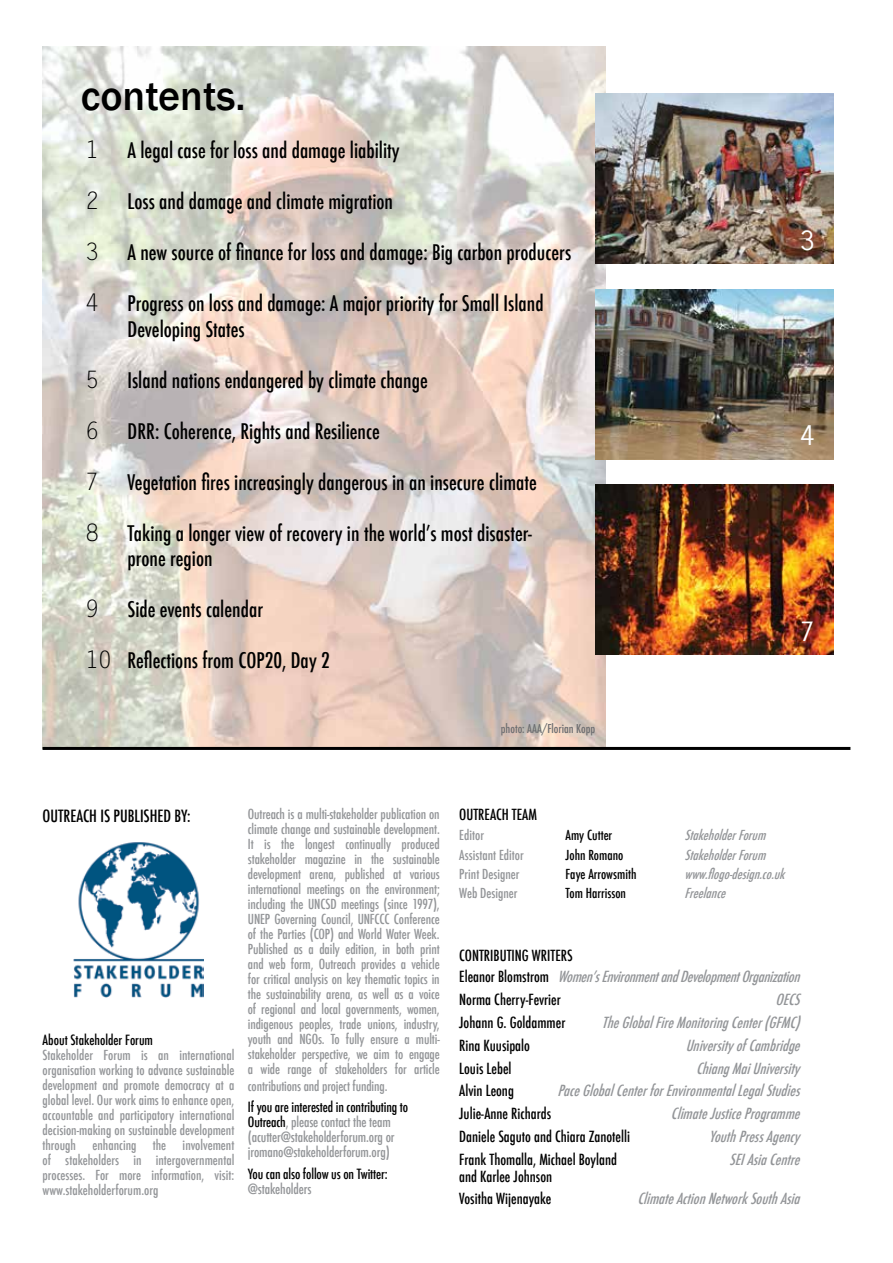
<style>
.page{position:relative;width:893px;height:1263px;background:#fff}
.page>*{position:absolute;margin:0;border:0;box-sizing:border-box;transform-origin:0 0}
.t1{font:500 42px "Franklin Gothic";color:#000}
.t2{font:700 27px "Letter Gothic Std";color:#fff}
.t3{font:500 condensed 21px/25.5px "Futura";color:#000}
.t4{font:500 condensed 16.5px "Futura";color:#000}
.t5{font:italic 500 condensed 15px/21.3px "Futura";color:#939598}
.t6{font:500 condensed 15px/22.8px "Futura";color:#000}
.t7{font:500 condensed 13.8px/15px "Futura";letter-spacing:-.01em;color:#939598}
.t8{font:500 condensed 13.8px "Futura";letter-spacing:-.01em;color:#000}
.t9{font:500 condensed 13.5px/15px "Futura";color:#939598;text-align:justify}
.t10{font:italic 500 condensed 13.5px "Futura";color:#939598}
.t11{font:500 condensed 13.5px "Futura";color:#000}
.t12{font:500 condensed 12px "Futura";color:#6d6e71}
.s1{font-family:"Letter Gothic Std";font-weight:400;font-stretch:normal;font-size:24px}
.s2{color:#000}
.s3{font-style:normal;color:#000}
</style>
<div class="page">
<img style="left:43px;top:47px;width:563px;height:700px">
<img style="left:74px;top:842px;width:129px;height:155px">
<hr style="left:43px;top:747px;width:807px;height:3px;background:#000">
<img style="left:595px;top:485px;width:238px;height:170px">
<img style="left:595px;top:94px;width:238px;height:170px">
<img style="left:595px;top:289px;width:238px;height:170px">
<h1 class="t1" style="left:81px;top:70px;width:166px">contents.</h1>
<h3 class="t3" style="left:85px;top:138px;width:316px"><span class="s1">1</span> A legal case for loss and damage liability</h3>
<h3 class="t3" style="left:85px;top:189px;width:310px"><span class="s1">2</span> Loss and damage and climate migration</h3>
<h3 class="t3" style="left:85px;top:240px;width:488px"><span class="s1">3</span> A new source of finance for loss and damage: Big carbon producers</h3>
<h3 class="t3" style="left:128px;top:291px;width:418px;text-indent:-43px"><span class="s1">4</span> Progress on loss and damage: A major priority for Small Island<br>Developing States</h3>
<h3 class="t3" style="left:85px;top:367px;width:344px"><span class="s1">5</span> Island nations endangered by climate change</h3>
<h3 class="t3" style="left:85px;top:418px;width:296px"><span class="s1">6</span> DRR: Coherence, Rights and Resilience</h3>
<h3 class="t3" style="left:85px;top:469px;width:453px"><span class="s1">7</span> Vegetation fires increasingly dangerous in an insecure climate</h3>
<h3 class="t3" style="left:128px;top:520px;width:406px;text-indent:-43px"><span class="s1">8</span> Taking a longer view of recovery in the world’s most disaster&shy;prone region</h3>
<h3 class="t3" style="left:85px;top:597px;width:179px"><span class="s1">9</span> Side events calendar</h3>
<h3 class="t3" style="left:85px;top:648px;width:246px"><span class="s1">10</span> Reflections from COP20, Day 2</h3>
<p class="t12" style="left:501px;top:721px;width:96px">photo: AAA/Florian Kopp</p>
<h2 class="t2" style="left:799px;top:223px;width:18px">3</h2>
<h2 class="t2" style="left:799px;top:419px;width:18px">4</h2>
<h2 class="t2" style="left:799px;top:615px;width:18px">7</h2>
<p class="t4" style="left:43px;top:805px;width:150px">OUTREACH IS PUBLISHED BY:</p>
<p class="t8" style="left:43px;top:1031px;width:112px">About Stakeholder Forum</p>
<p class="t9" style="left:43px;top:1047px;width:193px">Stakeholder Forum is an international organisation working to advance sustainable development and promote democracy at a global level. Our work aims to enhance open, accountable and participatory international decision-making on sustainable development through enhancing the involvement of stakeholders in intergovernmental processes. For more information, visit: www.stakeholderforum.org</p>
<p class="t9" style="left:248px;top:807px;width:193px">Outreach is a multi-stakeholder publication on climate change and sustainable development.<br>It is the longest continually produced stakeholder magazine in the sustainable development arena, published at various international meetings on the environment; including the UNCSD meetings (since 1997), UNEP Governing Council, UNFCCC Conference of the Parties (COP) and World Water Week.<br>Published as a daily edition, in both print and web form, Outreach provides a vehicle for critical analysis on key thematic topics in the sustainability arena, as well as a voice of regional and local governments, women, indigenous peoples, trade unions, industry, youth and NGOs. To fully ensure a multi&shy;stakeholder perspective, we aim to engage a wide range of stakeholders for article</p>
<p class="t9" style="left:248px;top:1078px;width:141px">contributions and project funding.</p>
<p class="t7" style="left:248px;top:1100px;width:162px"><span class="s2">If you are interested in contributing to Outreach</span>, please contact the team (acutter@stakeholderforum.org or jromano@stakeholderforum.org)</p>
<p class="t8" style="left:248px;top:1165px;width:141px">You can also follow us on Twitter:</p>
<p class="t7" style="left:248px;top:1182px;width:65px">@stakeholders</p>
<p class="t6" style="left:459px;top:803px;width:79px">OUTREACH TEAM</p>
<p class="t9" style="left:459px;top:828px;width:26px">Editor</p>
<p class="t11" style="left:566px;top:827px;width:48px">Amy Cutter</p>
<p class="t10" style="left:685px;top:827px;width:87px">StakeholderForum</p>
<p class="t9" style="left:459px;top:847px;width:66px">Assistant Editor</p>
<p class="t11" style="left:566px;top:846px;width:59px">John Romano</p>
<p class="t10" style="left:685px;top:846px;width:87px">StakeholderForum</p>
<p class="t9" style="left:459px;top:866px;width:62px">Print Designer</p>
<p class="t11" style="left:566px;top:865px;width:72px">Faye Arrowsmith</p>
<p class="t10" style="left:685px;top:865px;width:106px">www.flogo-design.co.uk</p>
<p class="t9" style="left:459px;top:885px;width:60px">Web Designer</p>
<p class="t11" style="left:566px;top:884px;width:62px">Tom Harrisson</p>
<p class="t10" style="left:685px;top:884px;width:47px">Freelance</p>
<p class="t5" style="left:459px;top:945px;width:347px"><span class="s3">CONTRIBUTING WRITERS<br>E l e a n o r B l o m s t r o m</span> Women’sEnvironmentandDevelopmentOrganization</p>
<p class="t6" style="left:459px;top:988px;width:103px">Norma Cherry-Fevrier</p>
<p class="t5" style="left:775px;top:989px;width:31px">OECS</p>
<p class="t6" style="left:459px;top:1011px;width:108px">Johann G. Goldammer</p>
<p class="t5" style="left:602px;top:1012px;width:204px">TheGlobalFireMonitoringCenter(GFMC)</p>
<p class="t6" style="left:459px;top:1034px;width:72px">Rina Kuusipalo</p>
<p class="t5" style="left:686px;top:1034px;width:120px">UniversityofCambridge</p>
<p class="t6" style="left:459px;top:1057px;width:54px">Louis Lebel</p>
<p class="t5" style="left:696px;top:1057px;width:110px">ChiangMaiUniversity</p>
<p class="t6" style="left:459px;top:1079px;width:56px">Alvin Leong</p>
<p class="t5" style="left:557px;top:1080px;width:249px">PaceGlobalCenterforEnvironmentalLegalStudies</p>
<p class="t6" style="left:459px;top:1102px;width:93px">Julie-Anne Richards</p>
<p class="t5" style="left:671px;top:1103px;width:135px">ClimateJusticeProgramme</p>
<p class="t6" style="left:459px;top:1125px;width:172px">Daniele Saguto and Chiara Zanotelli</p>
<p class="t5" style="left:709px;top:1126px;width:97px">YouthPressAgency</p>
<p class="t6" style="left:459px;top:1148px;width:159px">Frank Thomalla, Michael Boyland</p>
<p class="t5" style="left:729px;top:1149px;width:77px">SEIAsiaCentre</p>
<p class="t6" style="left:459px;top:1165px;width:94px">and Karlee Johnson<br>Vositha Wijenayake</p>
<p class="t5" style="left:637px;top:1188px;width:169px">ClimateActionNetworkSouthAsia</p>
</div>
